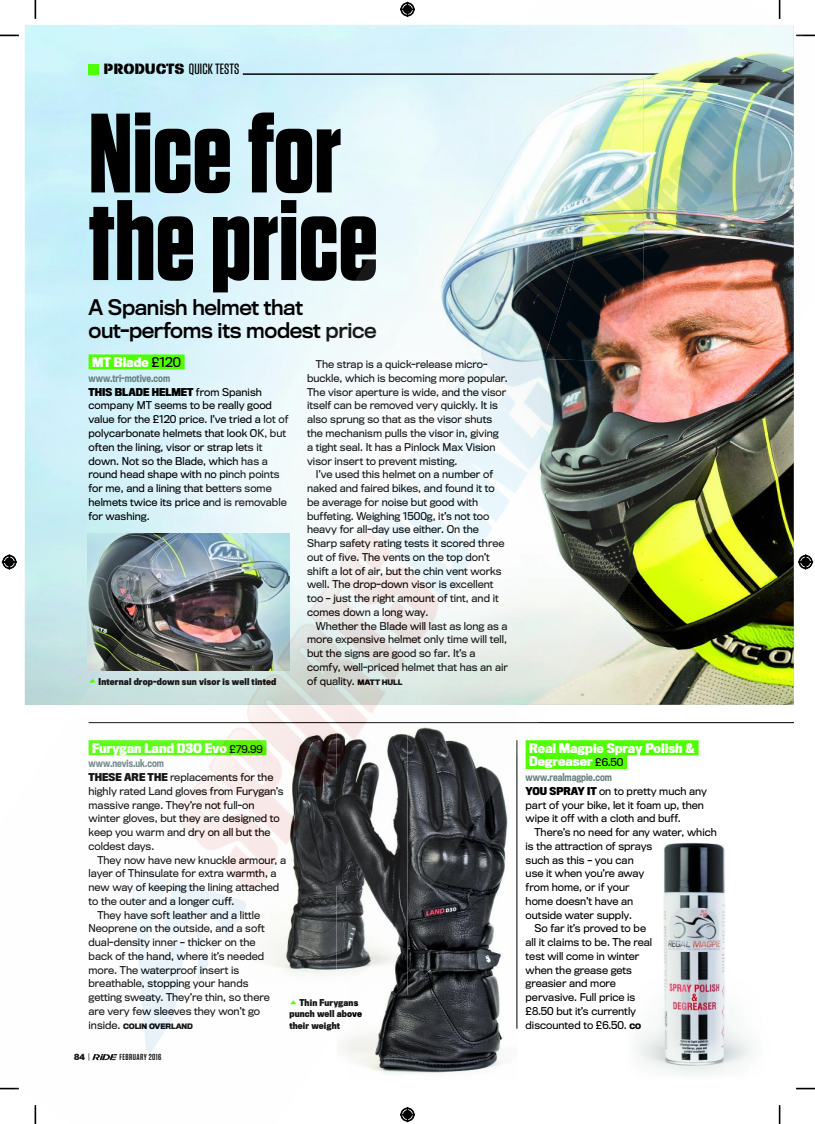
<style>
.page{position:relative;width:815px;height:1124px;background:#fff}
.page>*{position:absolute;margin:0;border:0;box-sizing:border-box;transform-origin:0 0}
.t1{font:700 112.5px/87.5px "Tungsten";color:#000}
.t2{font:20px/22.5px "Titling Gothic FB Normal Standard";letter-spacing:-.02em;color:#000;scale:.95 1}
.t3{font:500 14.88px "Tungsten";letter-spacing:.01em;color:#000}
.t4{font:700 12.5px/13.8px "Titling Gothic FB Cond";color:#fff;scale:1.05 1}
.t5{font:10px/13.8px "Titling Gothic FB Normal";color:#000;scale:.95 1}
.t6{font:500 10px/13.8px "Titling Gothic FB Cond";color:#668080;scale:.95 1}
.t7{font:700 8.75px/11.2px "Titling Gothic FB Cond";letter-spacing:.02em;color:#000}
.t8{font:600 8.75px "Tungsten";letter-spacing:.05em;color:#000}
.t9{font:700 7.75px "Titling Gothic FB Normal";color:#000;scale:.95 1}
.t10{font:700 7px "Titling Gothic FB Normal";letter-spacing:-.02em;color:#000;scale:.95 1}
.s1{font-family:"Paralucent Stencil";font-weight:800;font-size:16.25px}
.s2{font-weight:700;font-size:7px}
.s3{font-family:"Titling Gothic FB Normal";font-weight:400;color:#000}
.s4{font-weight:700;color:#000}
.s5{font-family:"Titling Gothic FB Normal";font-weight:400;font-size:10px;color:#000}
.s6{font-family:"Titling Gothic FB Cond";font-weight:700}
.s7{font-weight:400;font-size:10px}
.s8{font-family:"Tungsten";font-weight:500;font-size:8.75px}
</style>
<div class="page">
<img style="left:0;top:0;width:815px;height:1123px">
<h3 class="t3" style="left:104px;top:62px;width:137px"><span class="s1">PRODUCTS</span> QUICK TESTS</h3>
<h1 class="t1" style="left:89px;top:115px;width:291px">Nice for the price</h1>
<h2 class="t2" style="left:89px;top:298px;width:305px">A Spanish helmet that out-perfoms its modest price</h2>
<p class="t5" style="left:307px;top:358px;width:213px;text-indent:9px">The strap is a quick-release micro&shy;buckle, which is becoming more popular.<br>The visor aperture is wide, and the visor itself can be removed very quickly. It is also sprung so that as the visor shuts the mechanism pulls the visor in, giving<br>a tight seal. It has a Pinlock Max Vision visor insert to prevent misting.</p>
<p class="t5" style="left:307px;top:468px;width:209px;text-indent:9px">I’ve used this helmet on a number of naked and faired bikes, and found it to be average for noise but good with buffeting. Weighing 1500g, it’s not too heavy for all-day use either. On the Sharp safety rating tests it scored three out of five. The vents on the top don’t shift a lot of air, but the chin vent works well. The drop-down visor is excellent too – just the right amount of tint, and it comes down a long way.</p>
<p class="t5" style="left:307px;top:619px;width:213px;text-indent:9px">Whether the Blade will last as long as a more expensive helmet only time will tell, but the signs are good so far. It’s a comfy, well-priced helmet that has an air of quality. <span class="s2">MATT HULL</span></p>
<p class="t4" style="left:92px;top:356px;width:86px">MT Blade <span class="s3">£120</span></p>
<p class="t6" style="left:89px;top:372px;width:184px">www.tri-motive.com<br><span class="s4">THIS BLADE HELMET</span> <span class="s3">from Spanish</span></p>
<p class="t5" style="left:89px;top:399px;width:212px">company MT seems to be really good value for the £120 price. I’ve tried a lot of polycarbonate helmets that look OK, but often the lining, visor or strap lets it down. Not so the Blade, which has a round head shape with no pinch points for me, and a lining that betters some helmets twice its price and is removable for washing.</p>
<p class="t7" style="left:99px;top:676px;width:179px">Internal drop-down sun visor is well tinted</p>
<p class="t4" style="left:92px;top:741px;width:164px">Furygan Land D3O Evo <span class="s5">£79.99</span></p>
<p class="t6" style="left:89px;top:757px;width:81px">www.nevis.uk.com</p>
<p class="t5" style="left:89px;top:770px;width:207px"><span class="s6">THESE ARE THE</span> replacements for the highly rated Land gloves from Furygan’s massive range. They’re not full-on winter gloves, but they are designed to keep you warm and dry on all but the coldest days.</p>
<p class="t5" style="left:97px;top:853px;width:200px">They now have new knuckle armour, a</p>
<p class="t5" style="left:89px;top:867px;width:200px">layer of Thinsulate for extra warmth, a</p>
<p class="t5" style="left:89px;top:880px;width:202px">new way of keeping the lining attached</p>
<p class="t5" style="left:89px;top:894px;width:155px">to the outer and a longer cuff.</p>
<p class="t5" style="left:97px;top:908px;width:173px">They have soft leather and a little</p>
<p class="t5" style="left:89px;top:922px;width:187px">Neoprene on the outside, and a soft</p>
<p class="t5" style="left:89px;top:935px;width:177px">dual-density inner – thicker on the</p>
<p class="t5" style="left:89px;top:949px;width:186px">back of the hand, where it’s needed</p>
<p class="t5" style="left:89px;top:963px;width:160px">more. The waterproof insert is</p>
<p class="t5" style="left:89px;top:977px;width:170px">breathable, stopping your hands</p>
<p class="t5" style="left:89px;top:990px;width:192px">getting sweaty. They’re thin, so there</p>
<p class="t5" style="left:89px;top:1004px;width:182px">are very few sleeves they won’t go</p>
<p class="t10" style="left:89px;top:1021px;width:111px"><span class="s7">inside.</span> COLIN OVERLAND</p>
<p class="t7" style="left:289px;top:997px;width:74px;text-indent:10px">Thin Furygans punch well above their weight</p>
<p class="t9" style="left:74px;top:1052px;width:18px">84 <span class="s8">|</span></p>
<p class="t8" style="left:120px;top:1053px;width:43px">FEBRUARY 2016</p>
<p class="t4" style="left:529px;top:741px;width:159px">Real Magpie Spray Polish &amp;<br>Degreaser <span class="s5">£6.50</span></p>
<p class="t6" style="left:526px;top:770px;width:92px">www.realmagpie.com</p>
<p class="t5" style="left:526px;top:784px;width:192px"><span class="s6">YOU SPRAY IT</span> on to pretty much any part of your bike, let it foam up, then wipe it off with a cloth and buff.</p>
<p class="t5" style="left:534px;top:825px;width:193px">There’s no need for any water, which</p>
<p class="t5" style="left:526px;top:839px;width:135px">is the attraction of sprays</p>
<p class="t5" style="left:526px;top:853px;width:115px">such as this – you can</p>
<p class="t5" style="left:526px;top:867px;width:126px">use it when you’re away</p>
<p class="t5" style="left:526px;top:880px;width:111px">from home, or if your</p>
<p class="t5" style="left:526px;top:894px;width:115px">home doesn’t have an</p>
<p class="t5" style="left:526px;top:908px;width:114px">outside water supply.</p>
<p class="t5" style="left:534px;top:922px;width:119px">So far it’s proved to be</p>
<p class="t5" style="left:526px;top:935px;width:135px">all it claims to be. The real</p>
<p class="t5" style="left:526px;top:949px;width:121px">test will come in winter</p>
<p class="t5" style="left:526px;top:963px;width:114px">when the grease gets</p>
<p class="t5" style="left:526px;top:977px;width:97px">greasier and more</p>
<p class="t5" style="left:526px;top:990px;width:117px">pervasive. Full price is</p>
<p class="t5" style="left:526px;top:1004px;width:118px">£8.50 but it’s currently</p>
<p class="t5" style="left:526px;top:1018px;width:123px">discounted to £6.50. <span class="s2">CO</span></p>
</div>
